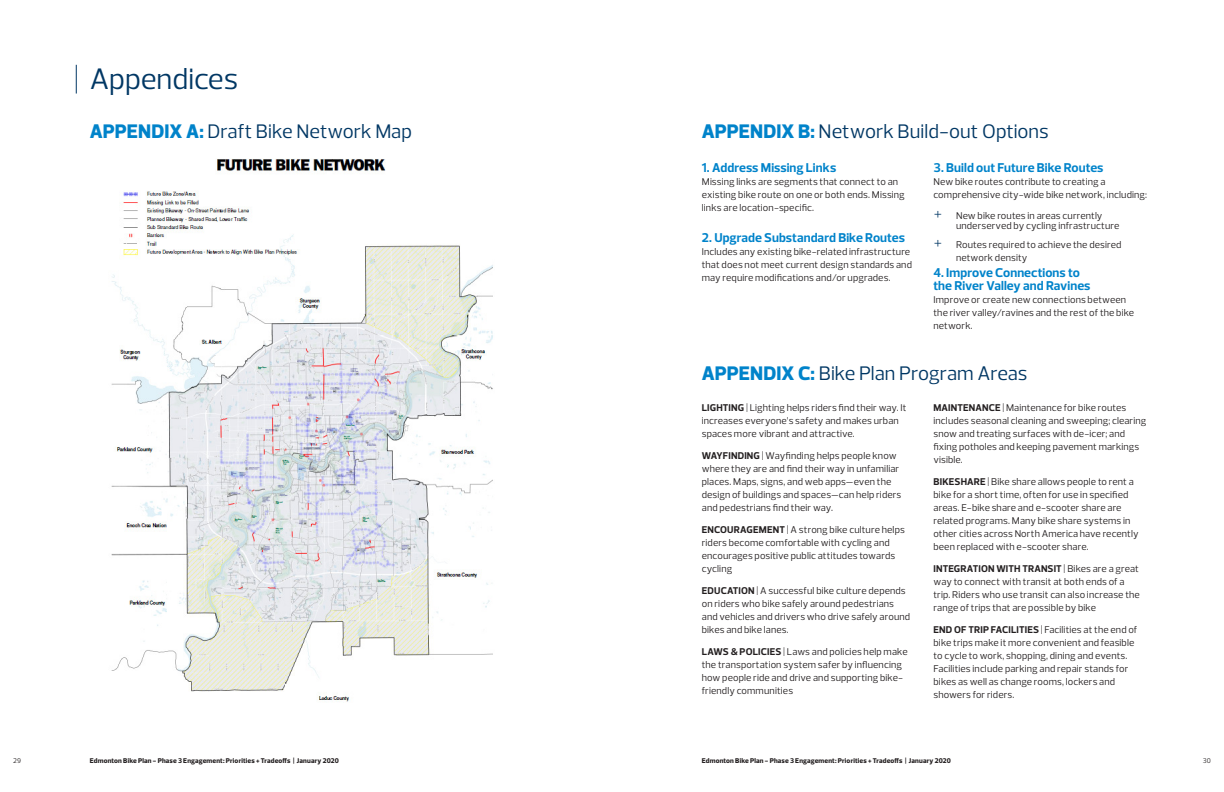
<style>
.page{position:relative;width:1224px;height:792px;background:#fff}
.page>*{position:absolute;margin:0;border:0;box-sizing:border-box;transform-origin:0 0}
.PE_Subtitle_Doc{font:30px "Prelo";letter-spacing:-.005em;color:#003764}
.PE_Subtitle_Doc-2{font:20px "Prelo";color:#003764}
.BODY{font:700 13px/13px "Prelo";letter-spacing:.005em;color:#0083ca}
.BODY-2{font:10px/13px "Prelo";letter-spacing:.01em;color:#231f20}
.t1{font:800 7px "Prelo";letter-spacing:.02em;color:#231f20}
.t2{font:7px "Prelo";color:#231f20}
.s1{font-weight:800;color:#0083ca}
.s2{font-weight:300;font-size:18px;color:#003764}
.s3{font-weight:700}
</style>
<div class="page">
<svg style="left:76px;top:65px;width:1px;height:29px"></svg>
<img style="left:111px;top:159px;width:382px;height:543px">
<p class="PE_Subtitle_Doc" style="left:90px;top:61px;width:150px">Appendices</p>
<p class="PE_Subtitle_Doc-2" style="left:90px;top:119px;width:324px"><span class="s1">APPENDIX A:</span> Draft Bike Network Map</p>
<p class="PE_Subtitle_Doc-2" style="left:702px;top:119px;width:348px"><span class="s1">APPENDIX B:</span> Network Build-out Options</p>
<p class="BODY" style="left:702px;top:161px;width:136px">1. Address Missing Links</p>
<p class="BODY-2" style="left:702px;top:175px;width:205px">Missing links are segments that connect to an existing bike route on one or both ends. Missing links are location-specific.</p>
<p class="BODY" style="left:702px;top:231px;width:205px">2. Upgrade Substandard Bike Routes</p>
<p class="BODY-2" style="left:702px;top:245px;width:212px">Includes any existing bike-related infrastructure that does not meet current design standards and may require modifications and/or upgrades.</p>
<p class="BODY" style="left:934px;top:161px;width:172px">3. Build out Future Bike Routes</p>
<p class="BODY-2" style="left:934px;top:175px;width:215px">New bike routes contribute to creating a comprehensive city-wide bike network, including:</p>
<p class="BODY-2" style="left:956px;top:211px;width:165px;line-height:10px;text-indent:-22px"><span class="s2">+</span> New bike routes in areas currently underserved by cycling infrastructure</p>
<p class="BODY-2" style="left:956px;top:238px;width:167px;text-indent:-22px"><span class="s2">+</span> Routes required to achieve the desired network density</p>
<p class="BODY" style="left:934px;top:267px;width:158px">4. Improve Connections to the River Valley and Ravines</p>
<p class="BODY-2" style="left:934px;top:294px;width:202px">Improve or create new connections between the river valley/ravines and the rest of the bike network.</p>
<p class="PE_Subtitle_Doc-2" style="left:702px;top:361px;width:327px"><span class="s1">APPENDIX C:</span> Bike Plan Program Areas</p>
<p class="BODY-2" style="left:702px;top:401px;width:206px"><span class="s3">LIGHTING</span> | Lighting helps riders find their way. It increases everyone’s safety and makes urban spaces more vibrant and attractive.</p>
<p class="BODY-2" style="left:702px;top:449px;width:201px"><span class="s3">WAYFINDING</span> | Wayfinding helps people know where they are and find their way in unfamiliar places. Maps, signs, and web apps—even the design of buildings and spaces—can help riders and pedestrians find their way.</p>
<p class="BODY-2" style="left:702px;top:523px;width:205px"><span class="s3">ENCOURAGEMENT</span> | A strong bike culture helps riders become comfortable with cycling and encourages positive public attitudes towards cycling</p>
<p class="BODY-2" style="left:702px;top:584px;width:210px"><span class="s3">EDUCATION</span> | A successful bike culture depends on riders who bike safely around pedestrians and vehicles and drivers who drive safely around bikes and bike lanes.</p>
<p class="BODY-2" style="left:702px;top:645px;width:207px"><span class="s3">LAWS &amp; POLICIES</span> | Laws and policies help make the transportation system safer by influencing how people ride and drive and supporting bike&shy;friendly communities</p>
<p class="BODY-2" style="left:934px;top:401px;width:214px"><span class="s3">MAINTENANCE</span> | Maintenance for bike routes includes seasonal cleaning and sweeping; clearing snow and treating surfaces with de-icer; and fixing potholes and keeping pavement markings visible.</p>
<p class="BODY-2" style="left:934px;top:475px;width:207px"><span class="s3">BIKESHARE</span> | Bike share allows people to rent a bike for a short time, often for use in specified areas. E-bike share and e-scooter share are related programs. Many bike share systems in other cities across North America have recently been replaced with e-scooter share.</p>
<p class="BODY-2" style="left:934px;top:562px;width:208px"><span class="s3">INTEGRATION WITH TRANSIT</span> | Bikes are a great way to connect with transit at both ends of a trip. Riders who use transit can also increase the range of trips that are possible by bike</p>
<p class="BODY-2" style="left:934px;top:623px;width:205px"><span class="s3">END OF TRIP FACILITIES</span> | Facilities at the end of bike trips make it more convenient and feasible to cycle to work, shopping, dining and events.<br>Facilities include parking and repair stands for bikes as well as change rooms, lockers and showers for riders.</p>
<p class="t2" style="left:13px;top:756px;width:9px">29</p>
<p class="t1" style="left:90px;top:756px;width:251px">Edmonton Bike Plan - Phase 3 Engagement: Priorities + Tradeoffs | January 2020</p>
<p class="t1" style="left:702px;top:756px;width:251px">Edmonton Bike Plan - Phase 3 Engagement: Priorities + Tradeoffs | January 2020</p>
<p class="t2" style="left:1203px;top:756px;width:10px">30</p>
</div>
